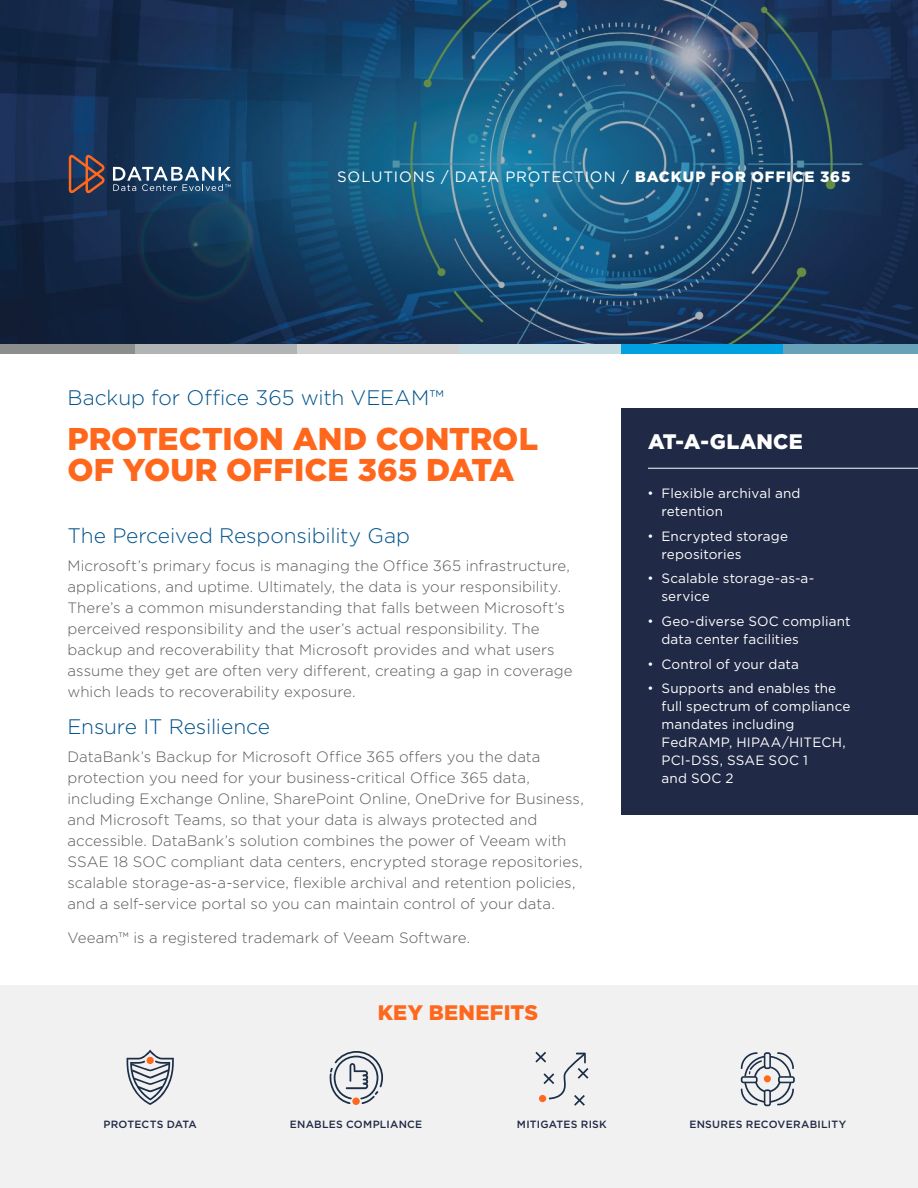
<style>
.page{position:relative;width:918px;height:1188px;background:#fff}
.page>*{position:absolute;margin:0;border:0;box-sizing:border-box;transform-origin:0 0}
.t1{font:900 31.5px/31.5px "Gotham";letter-spacing:.005em;color:#ff671d}
.t2{font:300 21px "Gotham";letter-spacing:-.005em;color:#00538b}
.t3{font:900 21px "Gotham";letter-spacing:.005em;color:#fff}
.t4{font:900 21px "Gotham";letter-spacing:.015em;color:#ff671d}
.t5{font:300 15px/21px "Gotham";letter-spacing:.005em;color:#58595b}
.t6{font:15px "Gotham";letter-spacing:.055em;color:#fff}
.t7{font:13.5px/18px "Gotham";letter-spacing:.01em;color:#fff}
.t8{font:500 10.5px "Gotham";letter-spacing:.025em;color:#202945}
.s1{font-weight:900}
.s2{font-family:"Arial"}
</style>
<div class="page">
<svg style="left:0;top:0;width:918px;height:344px;background:#194367"></svg>
<div style="left:621px;top:408px;width:297px;height:406px;background:#202945"></div>
<hr style="left:648px;top:468px;width:270px;height:1px;background:#fff">
<div style="left:0;top:986px;width:918px;height:202px;background:#f1f1f1"></div>
<svg style="left:329px;top:1051px;width:54px;height:53px"></svg>
<svg style="left:69px;top:155px;width:36px;height:38px"></svg>
<svg style="left:113px;top:167px;width:118px;height:24px;background:#55728d"></svg>
<div style="left:0;top:344px;width:135px;height:10px;background:#8c8e8d"></div>
<div style="left:135px;top:344px;width:162px;height:10px;background:#b1b4b5"></div>
<div style="left:297px;top:344px;width:162px;height:10px;background:#d3d3d3"></div>
<div style="left:459px;top:344px;width:162px;height:10px;background:#c7dbe3"></div>
<div style="left:621px;top:344px;width:162px;height:10px;background:#00a1e0"></div>
<div style="left:783px;top:344px;width:135px;height:10px;background:#68a2b9"></div>
<svg style="left:127px;top:1050px;width:47px;height:55px"></svg>
<div style="left:147px;top:1057px;width:7px;height:7px;background:#ff681d;border-radius:50%"></div>
<svg style="left:535px;top:1052px;width:53px;height:54px"></svg>
<div style="left:539px;top:1095px;width:7px;height:7px;background:#ff681d;border-radius:50%"></div>
<svg style="left:741px;top:1052px;width:54px;height:54px"></svg>
<div style="left:764px;top:1075px;width:7px;height:7px;background:#ff681d;border-radius:50%"></div>
<p class="t6" style="left:337px;top:167px;width:515px">SOLUTIONS / DATA PROTECTION / <span class="s1">BACKUP FOR OFFICE 365</span></p>
<h2 class="t2" style="left:68px;top:384px;width:378px">Backup for Office 365 with VEEAM™</h2>
<h1 class="t1" style="left:68px;top:422px;width:472px">PROTECTION AND CONTROL<br>OF YOUR OFFICE 365 DATA</h1>
<h2 class="t2" style="left:68px;top:522px;width:344px">The Perceived Responsibility Gap</h2>
<p class="t5" style="left:68px;top:554px;width:507px">Microsoft’s primary focus is managing the Office 365 infrastructure, applications, and uptime. Ultimately, the data is your responsibility.<br>There’s a common misunderstanding that falls between Microsoft’s perceived responsibility and the user’s actual responsibility. The backup and recoverability that Microsoft provides and what users assume they get are often very different, creating a gap in coverage which leads to recoverability exposure.</p>
<h2 class="t2" style="left:68px;top:713px;width:204px">Ensure IT Resilience</h2>
<p class="t5" style="left:68px;top:746px;width:518px">DataBank’s Backup for Microsoft Office 365 offers you the data protection you need for your business-critical Office 365 data, including Exchange Online, SharePoint Online, OneDrive for Business, and Microsoft Teams, so that your data is always protected and accessible. DataBank’s solution combines the power of Veeam with SSAE 18 SOC compliant data centers, encrypted storage repositories, scalable storage-as-a-service, flexible archival and retention policies, and a self-service portal so you can maintain control of your data.</p>
<p class="t5" style="left:68px;top:927px;width:404px">Veeam™ is a registered trademark of Veeam Software.</p>
<h2 class="t4" style="left:378px;top:998px;width:162px">KEY BENEFITS</h2>
<h2 class="t3" style="left:648px;top:427px;width:156px">AT-A-GLANCE</h2>
<p class="t7" style="left:662px;top:484px;width:141px;text-indent:-14px"><span class="s2">•</span> Flexible archival and retention</p>
<p class="t7" style="left:662px;top:526px;width:128px;text-indent:-14px"><span class="s2">•</span> Encrypted storage repositories</p>
<p class="t7" style="left:662px;top:569px;width:154px;text-indent:-14px"><span class="s2">•</span> Scalable storage-as-a&shy;service</p>
<p class="t7" style="left:662px;top:612px;width:190px;text-indent:-14px"><span class="s2">•</span> Geo-diverse SOC compliant data center facilities</p>
<p class="t7" style="left:648px;top:655px;width:153px"><span class="s2">•</span> Control of your data</p>
<p class="t7" style="left:662px;top:679px;width:191px;text-indent:-14px"><span class="s2">•</span> Supports and enables the full spectrum of compliance mandates including<br>FedRAMP, HIPAA/HITECH,<br>PCI-DSS, SSAE SOC 1<br>and SOC 2</p>
<p class="t8" style="left:103px;top:1117px;width:95px">PROTECTS DATA</p>
<p class="t8" style="left:290px;top:1117px;width:134px">ENABLES COMPLIANCE</p>
<p class="t8" style="left:517px;top:1117px;width:91px">MITIGATES RISK</p>
<p class="t8" style="left:689px;top:1117px;width:158px">ENSURES RECOVERABILITY</p>
</div>
